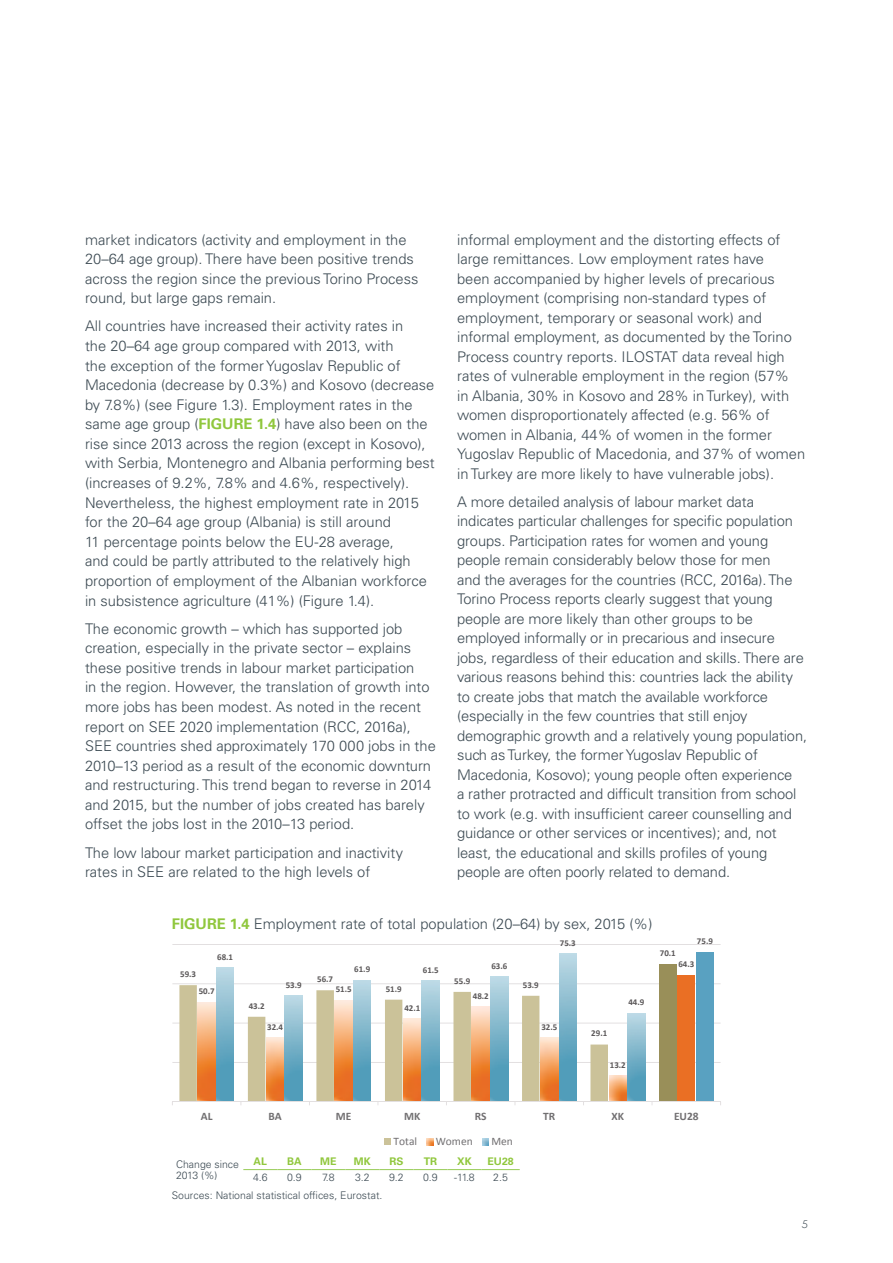
<style>
.page{position:relative;width:893px;height:1263px;background:#fff}
.page>*{position:absolute;margin:0;border:0;box-sizing:border-box;transform-origin:0 0}
.t1{font:300 14.7px/19.5px "Univers LT Std";color:#3c4a53}
.t2{font:700 11.4px "Calibri";color:#716f71}
.t3{font:11.4px "Calibri";color:#716f71}
.t4{font:300 10.5px/10.5px "Univers LT Std";color:#3c4a53}
.t5{font:700 10.5px "Univers LT Std";color:#90c73d}
.t6{font:300 10.5px "Montreal TS";color:#3c4a53}
.t7{font:700 8.85px "Calibri";letter-spacing:-.005em;color:#5a5758}
.s1{font-weight:700;color:#90c73d}
</style>
<div class="page">
<hr style="left:172px;top:944px;width:549px;height:1px;background:#e2dfe0">
<hr style="left:172px;top:983px;width:549px;height:1px;background:#e2dfe0">
<hr style="left:172px;top:1022px;width:549px;height:1px;background:#e2dfe0">
<hr style="left:172px;top:1062px;width:549px;height:1px;background:#e2dfe0">
<div style="left:659px;top:964px;width:17px;height:138px;background:#998f59"></div>
<svg style="left:179px;top:985px;width:429px;height:116px"></svg>
<img style="left:198px;top:1002px;width:17px;height:99px">
<img style="left:266px;top:1038px;width:18px;height:63px">
<img style="left:335px;top:1000px;width:17px;height:101px">
<img style="left:403px;top:1019px;width:18px;height:82px">
<img style="left:472px;top:1007px;width:17px;height:94px">
<img style="left:540px;top:1038px;width:18px;height:63px">
<img style="left:609px;top:1076px;width:17px;height:25px">
<div style="left:678px;top:975px;width:17px;height:127px;background:#ea6f24"></div>
<img style="left:216px;top:968px;width:18px;height:133px">
<img style="left:285px;top:996px;width:17px;height:105px">
<img style="left:354px;top:980px;width:17px;height:121px">
<img style="left:422px;top:981px;width:17px;height:120px">
<img style="left:490px;top:977px;width:18px;height:124px">
<img style="left:559px;top:954px;width:18px;height:147px">
<img style="left:628px;top:1013px;width:17px;height:88px">
<div style="left:696px;top:952px;width:17px;height:150px;background:#59a1c1"></div>
<hr style="left:172px;top:1101px;width:549px;height:1px;background:#e2dfe0">
<svg style="left:385px;top:1139px;width:6px;height:6px"></svg>
<svg style="left:427px;top:1139px;width:6px;height:6px"></svg>
<svg style="left:482px;top:1139px;width:7px;height:6px"></svg>
<hr style="left:243px;top:1169px;width:34px;height:1px;background:#97cb57">
<hr style="left:277px;top:1169px;width:34px;height:1px;background:#97cb57">
<hr style="left:311px;top:1169px;width:34px;height:1px;background:#97cb57">
<hr style="left:345px;top:1169px;width:34px;height:1px;background:#97cb57">
<hr style="left:379px;top:1169px;width:34px;height:1px;background:#97cb57">
<hr style="left:413px;top:1169px;width:34px;height:1px;background:#97cb57">
<hr style="left:447px;top:1169px;width:34px;height:1px;background:#97cb57">
<hr style="left:481px;top:1169px;width:39px;height:1px;background:#97cb57">
<p class="t1" style="left:457px;top:230px;width:350px">informal employment and the distorting effects of large remittances. Low employment rates have<br>been accompanied by higher levels of precarious employment (comprising non-standard types of employment, temporary or seasonal work) and informal employment, as documented by the Torino Process country reports. ILOSTAT data reveal high rates of vulnerable employment in the region (57%<br>in Albania, 30% in Kosovo and 28% in Turkey), with women disproportionately affected (e.g. 56% of women in Albania, 44% of women in the former Yugoslav Republic of Macedonia, and 37% of women in Turkey are more likely to have vulnerable jobs).</p>
<p class="t1" style="left:457px;top:492px;width:352px">A more detailed analysis of labour market data indicates particular challenges for specific population groups. Participation rates for women and young people remain considerably below those for men<br>and the averages for the countries (RCC, 2016a). The Torino Process reports clearly suggest that young people are more likely than other groups to be employed informally or in precarious and insecure jobs, regardless of their education and skills. There are various reasons behind this: countries lack the ability to create jobs that match the available workforce (especially in the few countries that still enjoy demographic growth and a relatively young population, such as Turkey, the former Yugoslav Republic of Macedonia, Kosovo); young people often experience<br>a rather protracted and difficult transition from school to work (e.g. with insufficient career counselling and guidance or other services or incentives); and, not least, the educational and skills profiles of young people are often poorly related to demand.</p>
<p class="t1" style="left:172px;top:914px;width:482px"><span class="s1">FIGURE 1.4</span> Employment rate of total population (20–64) by sex, 2015 (%)</p>
<p class="t7" style="left:180px;top:968px;width:17px">59.3</p>
<p class="t7" style="left:249px;top:1000px;width:17px">43.2</p>
<p class="t1" style="left:85px;top:229px;width:335px">market indicators (activity and employment in the 20–64 age group). There have been positive trends across the region since the previous Torino Process round, but large gaps remain.</p>
<p class="t1" style="left:85px;top:316px;width:351px">All countries have increased their activity rates in<br>the 20–64 age group compared with 2013, with<br>the exception of the former Yugoslav Republic of Macedonia (decrease by 0.3%) and Kosovo (decrease by 7.8%) (see Figure 1.3). Employment rates in the same age group (<span class="s1">FIGURE 1.4</span>) have also been on the rise since 2013 across the region (except in Kosovo), with Serbia, Montenegro and Albania performing best (increases of 9.2%, 7.8% and 4.6%, respectively).<br>Nevertheless, the highest employment rate in 2015 for the 20–64 age group (Albania) is still around<br>11 percentage points below the EU-28 average,<br>and could be partly attributed to the relatively high proportion of employment of the Albanian workforce in subsistence agriculture (41%) (Figure 1.4).</p>
<p class="t1" style="left:85px;top:619px;width:352px">The economic growth – which has supported job creation, especially in the private sector – explains these positive trends in labour market participation<br>in the region. However, the translation of growth into more jobs has been modest. As noted in the recent report on SEE 2020 implementation (RCC, 2016a), SEE countries shed approximately 170 000 jobs in the 2010–13 period as a result of the economic downturn and restructuring. This trend began to reverse in 2014 and 2015, but the number of jobs created has barely offset the jobs lost in the 2010–13 period.</p>
<p class="t1" style="left:85px;top:842px;width:319px">The low labour market participation and inactivity rates in SEE are related to the high levels of</p>
<p class="t7" style="left:697px;top:936px;width:17px">75.9</p>
<p class="t7" style="left:560px;top:937px;width:17px">75.3</p>
<p class="t7" style="left:660px;top:947px;width:17px">70.1</p>
<p class="t7" style="left:217px;top:951px;width:17px">68.1</p>
<p class="t7" style="left:678px;top:958px;width:17px">64.3</p>
<p class="t7" style="left:491px;top:960px;width:17px">63.6</p>
<p class="t7" style="left:354px;top:963px;width:17px">61.9</p>
<p class="t7" style="left:423px;top:964px;width:17px">61.5</p>
<p class="t7" style="left:317px;top:973px;width:17px">56.7</p>
<p class="t7" style="left:454px;top:975px;width:17px">55.9</p>
<p class="t7" style="left:286px;top:979px;width:17px">53.9</p>
<p class="t7" style="left:523px;top:979px;width:17px">53.9</p>
<p class="t7" style="left:386px;top:983px;width:17px">51.9</p>
<p class="t7" style="left:336px;top:984px;width:17px">51.5</p>
<p class="t7" style="left:199px;top:985px;width:17px">50.7</p>
<p class="t7" style="left:473px;top:990px;width:17px">48.2</p>
<p class="t7" style="left:628px;top:997px;width:17px">44.9</p>
<p class="t7" style="left:404px;top:1002px;width:17px">42.1</p>
<p class="t7" style="left:267px;top:1021px;width:17px">32.4</p>
<p class="t7" style="left:541px;top:1021px;width:17px">32.5</p>
<p class="t7" style="left:591px;top:1028px;width:17px">29.1</p>
<p class="t7" style="left:610px;top:1059px;width:17px">13.2</p>
<p class="t2" style="left:201px;top:1109px;width:13px">AL</p>
<p class="t2" style="left:268px;top:1109px;width:15px">BA</p>
<p class="t2" style="left:336px;top:1109px;width:17px">ME</p>
<p class="t2" style="left:404px;top:1109px;width:18px">MK</p>
<p class="t2" style="left:475px;top:1109px;width:13px">RS</p>
<p class="t2" style="left:543px;top:1109px;width:14px">TR</p>
<p class="t2" style="left:611px;top:1109px;width:14px">XK</p>
<p class="t2" style="left:674px;top:1109px;width:26px">EU28</p>
<p class="t3" style="left:394px;top:1134px;width:25px">Total</p>
<p class="t3" style="left:436px;top:1134px;width:39px">Women</p>
<p class="t3" style="left:491px;top:1134px;width:23px">Men</p>
<p class="t4" style="left:176px;top:1159px;width:64px">Change since<br>2013 (%)</p>
<p class="t5" style="left:254px;top:1155px;width:15px">AL</p>
<p class="t5" style="left:287px;top:1155px;width:16px">BA</p>
<p class="t5" style="left:320px;top:1155px;width:18px">ME</p>
<p class="t5" style="left:354px;top:1155px;width:18px">MK</p>
<p class="t5" style="left:389px;top:1155px;width:15px">RS</p>
<p class="t5" style="left:424px;top:1155px;width:15px">TR</p>
<p class="t5" style="left:457px;top:1155px;width:16px">XK</p>
<p class="t5" style="left:487px;top:1155px;width:28px">EU28</p>
<p class="t4" style="left:253px;top:1172px;width:16px">4.6</p>
<p class="t4" style="left:287px;top:1172px;width:16px">0.9</p>
<p class="t4" style="left:322px;top:1172px;width:14px">7.8</p>
<p class="t4" style="left:355px;top:1172px;width:16px">3.2</p>
<p class="t4" style="left:389px;top:1172px;width:16px">9.2</p>
<p class="t4" style="left:423px;top:1172px;width:16px">0.9</p>
<p class="t4" style="left:454px;top:1172px;width:22px">-11.8</p>
<p class="t4" style="left:493px;top:1172px;width:16px">2.5</p>
<p class="t4" style="left:172px;top:1190px;width:212px">Sources: National statistical offices, Eurostat.</p>
<p class="t6" style="left:802px;top:1218px;width:8px">5</p>
</div>
